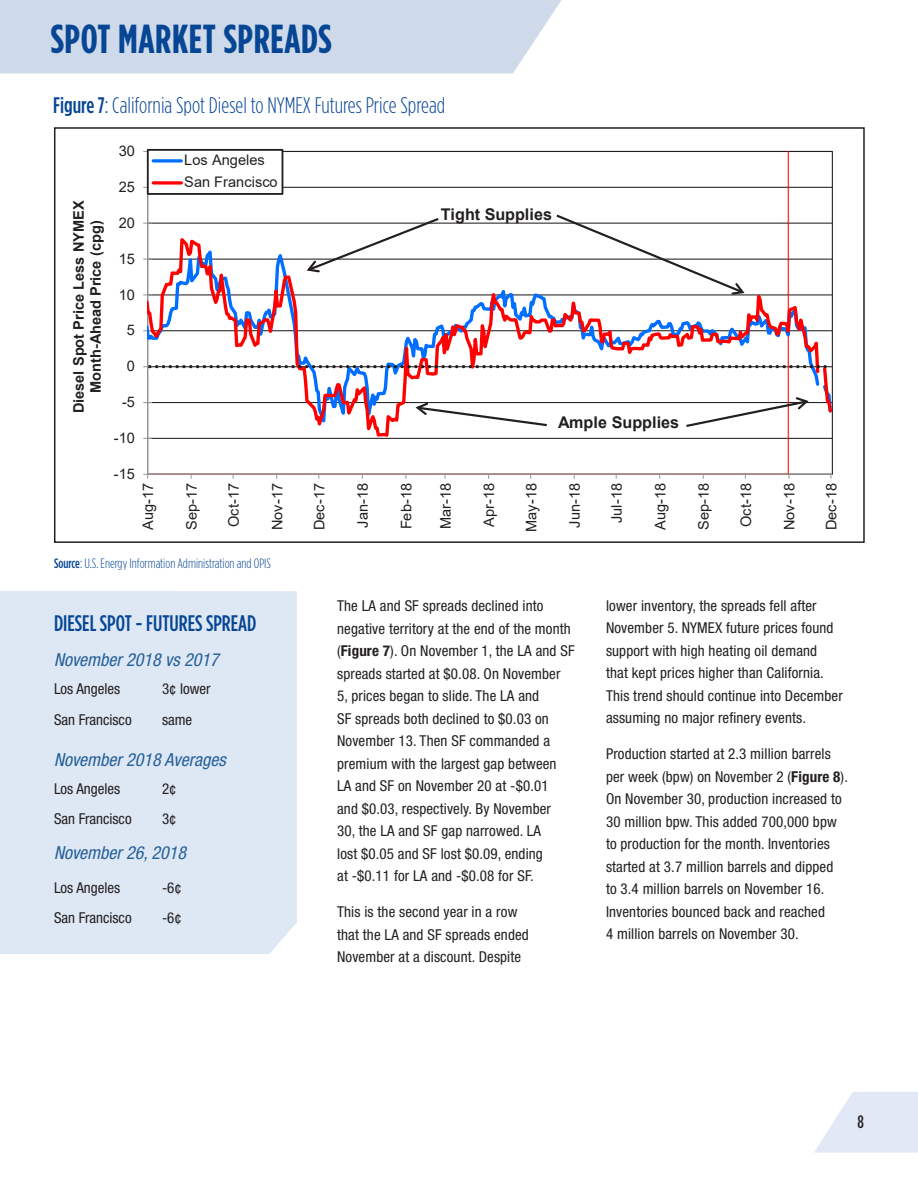
<style>
.page{position:relative;width:918px;height:1188px;background:#fff}
.page>*{position:absolute;margin:0;border:0;box-sizing:border-box;transform-origin:0 0}
.Article_Title{font:700 condensed 40.5px "Gotham HTF";letter-spacing:.015em;color:#074694}
.Paragraph_Style_1{font:300 condensed 22.5px "Gotham HTF";color:#074694}
.Figure_Title{font:500 condensed 22.5px "Gotham HTF";color:#074694}
.Sub_Title{font:italic condensed 18px "Helvetica Neue LT Std";color:#266099}
.Paragraph_Style{font:italic condensed 18px "Helvetica Neue LT Std";color:#266099}
.Paragraph_Style-2{font:500 condensed 18px "Gotham HTF";color:#231f20}
.t1{font:700 16.2px "Arial";color:#231f20}
.Paragraph_Style-3{font:condensed 15px/22.5px "Helvetica Neue LT Std";letter-spacing:.01em;color:#231f20}
.t2{font:14.55px/22px "Arial";color:#231f20}
.t3{font:700 14.55px/16.8px "Arial";color:#231f20;text-align:center}
.Paragraph_Style_1-2{font:300 condensed 13.5px "Gotham HTF";color:#074694}
.s1{font-weight:500}
.s2{font-weight:700}
</style>
<div class="page">
<svg style="left:815px;top:1092px;width:103px;height:60px"></svg>
<div style="left:0;top:0;width:562px;height:73px;background:#cedaea"></div>
<div style="left:0;top:591px;width:297px;height:363px;background:#dee8f4"></div>
<svg style="left:143px;top:474px;width:6px;height:5px"></svg>
<svg style="left:147px;top:151px;width:686px;height:324px"></svg>
<svg style="left:143px;top:363px;width:690px;height:7px"></svg>
<div style="left:148px;top:150px;width:134px;height:44px;background:#fff"></div>
<div style="left:147px;top:149px;width:136px;height:46px;border:2px solid #231f20"></div>
<svg style="left:153px;top:159px;width:28px;height:4px"></svg>
<svg style="left:153px;top:181px;width:28px;height:4px"></svg>
<svg style="left:305px;top:216px;width:136px;height:58px"></svg>
<svg style="left:554px;top:213px;width:193px;height:83px"></svg>
<svg style="left:413px;top:401px;width:136px;height:27px"></svg>
<svg style="left:684px;top:395px;width:127px;height:34px"></svg>
<div style="left:54px;top:127px;width:811px;height:416px;border:2px solid #231f20"></div>
<p class="Article_Title" style="left:51px;top:16px;width:282px">SPOT MARKET SPREADS</p>
<p class="Paragraph_Style_1" style="left:53px;top:94px;width:394px"><span class="s1">Figure 7</span>: California Spot Diesel to NYMEX Futures Price Spread</p>
<p class="t3" style="left:71px;top:413px;width:215px;rotate:-90deg">Diesel Spot Price Less NYMEX<br>Month-Ahead Price (cpg)</p>
<p class="t2" style="left:119px;top:140px;width:18px">30</p>
<p class="t2" style="left:119px;top:176px;width:18px">25</p>
<p class="t2" style="left:119px;top:212px;width:18px">20</p>
<p class="t2" style="left:119px;top:247px;width:18px">15</p>
<p class="t2" style="left:119px;top:283px;width:18px">10</p>
<p class="t2" style="left:184px;top:149px;width:95px">Los Angeles<br>San Francisco</p>
<p class="t1" style="left:441px;top:203px;width:113px">Tight Supplies</p>
<p class="t2" style="left:127px;top:319px;width:10px">5</p>
<p class="t2" style="left:127px;top:355px;width:10px">0</p>
<p class="t2" style="left:122px;top:391px;width:15px">-5</p>
<p class="t2" style="left:114px;top:427px;width:23px">-10</p>
<p class="t1" style="left:558px;top:411px;width:122px">Ample Supplies</p>
<p class="t2" style="left:114px;top:463px;width:23px">-15</p>
<p class="t2" style="left:137px;top:530px;width:49px;rotate:-90deg">Aug-17</p>
<p class="t2" style="left:181px;top:530px;width:49px;rotate:-90deg">Sep-17</p>
<p class="t2" style="left:223px;top:527px;width:45px;rotate:-90deg">Oct-17</p>
<p class="t2" style="left:266px;top:530px;width:49px;rotate:-90deg">Nov-17</p>
<p class="t2" style="left:308px;top:530px;width:49px;rotate:-90deg">Dec-17</p>
<p class="t2" style="left:352px;top:528px;width:46px;rotate:-90deg">Jan-18</p>
<p class="t2" style="left:395px;top:529px;width:48px;rotate:-90deg">Feb-18</p>
<p class="t2" style="left:435px;top:529px;width:48px;rotate:-90deg">Mar-18</p>
<p class="t2" style="left:478px;top:527px;width:45px;rotate:-90deg">Apr-18</p>
<p class="t2" style="left:520px;top:532px;width:50px;rotate:-90deg">May-18</p>
<p class="t2" style="left:564px;top:528px;width:46px;rotate:-90deg">Jun-18</p>
<p class="t2" style="left:606px;top:523px;width:41px;rotate:-90deg">Jul-18</p>
<p class="t2" style="left:649px;top:530px;width:49px;rotate:-90deg">Aug-18</p>
<p class="t2" style="left:693px;top:530px;width:49px;rotate:-90deg">Sep-18</p>
<p class="t2" style="left:735px;top:527px;width:45px;rotate:-90deg">Oct-18</p>
<p class="t2" style="left:778px;top:530px;width:49px;rotate:-90deg">Nov-18</p>
<p class="t2" style="left:820px;top:530px;width:49px;rotate:-90deg">Dec-18</p>
<p class="Paragraph_Style_1-2" style="left:54px;top:556px;width:219px"><span class="s1">Source</span>: U.S. Energy Information Administration and OPIS</p>
<p class="Figure_Title" style="left:54px;top:611px;width:204px">DIESEL SPOT - FUTURES SPREAD</p>
<p class="Sub_Title" style="left:54px;top:649px;width:166px">November 2018 vs 2017</p>
<p class="Paragraph_Style-3" style="left:54px;top:677px;width:68px">Los Angeles</p>
<p class="Paragraph_Style-3" style="left:162px;top:677px;width:50px">3¢ lower</p>
<p class="Paragraph_Style-3" style="left:54px;top:708px;width:79px">San Francisco</p>
<p class="Paragraph_Style-3" style="left:162px;top:708px;width:32px">same</p>
<p class="Sub_Title" style="left:54px;top:750px;width:173px">November 2018 Averages</p>
<p class="Paragraph_Style-3" style="left:54px;top:777px;width:68px">Los Angeles</p>
<p class="Paragraph_Style-3" style="left:162px;top:777px;width:16px">2¢</p>
<p class="Paragraph_Style-3" style="left:54px;top:807px;width:79px">San Francisco</p>
<p class="Paragraph_Style-3" style="left:162px;top:807px;width:16px">3¢</p>
<p class="Paragraph_Style" style="left:54px;top:842px;width:134px">November 26, 2018</p>
<p class="Paragraph_Style-3" style="left:54px;top:876px;width:68px">Los Angeles</p>
<p class="Paragraph_Style-3" style="left:162px;top:876px;width:21px">-6¢</p>
<p class="Paragraph_Style-3" style="left:54px;top:906px;width:79px">San Francisco</p>
<p class="Paragraph_Style-3" style="left:162px;top:906px;width:21px">-6¢</p>
<p class="Paragraph_Style-3" style="left:337px;top:595px;width:239px">The LA and SF spreads declined into negative territory at the end of the month (<span class="s2">Figure 7</span>). On November 1, the LA and SF spreads started at $0.08. On November 5, prices began to slide. The LA and<br>SF spreads both declined to $0.03 on November 13. Then SF commanded a premium with the largest gap between<br>LA and SF on November 20 at -$0.01<br>and $0.03, respectively. By November<br>30, the LA and SF gap narrowed. LA<br>lost $0.05 and SF lost $0.09, ending<br>at -$0.11 for LA and -$0.08 for SF.</p>
<p class="Paragraph_Style-3" style="left:337px;top:901px;width:193px">This is the second year in a row that the LA and SF spreads ended<br>November at a discount. Despite</p>
<p class="Paragraph_Style-3" style="left:606px;top:594px;width:238px">lower inventory, the spreads fell after November 5. NYMEX future prices found support with high heating oil demand that kept prices higher than California.<br>This trend should continue into December assuming no major refinery events.</p>
<p class="Paragraph_Style-3" style="left:606px;top:743px;width:243px">Production started at 2.3 million barrels per week (bpw) on November 2 (<span class="s2">Figure 8</span>).<br>On November 30, production increased to 30 million bpw. This added 700,000 bpw to production for the month. Inventories started at 3.7 million barrels and dipped<br>to 3.4 million barrels on November 16.<br>Inventories bounced back and reached<br>4 million barrels on November 30.</p>
<p class="Paragraph_Style-2" style="left:858px;top:1112px;width:8px">8</p>
</div>
